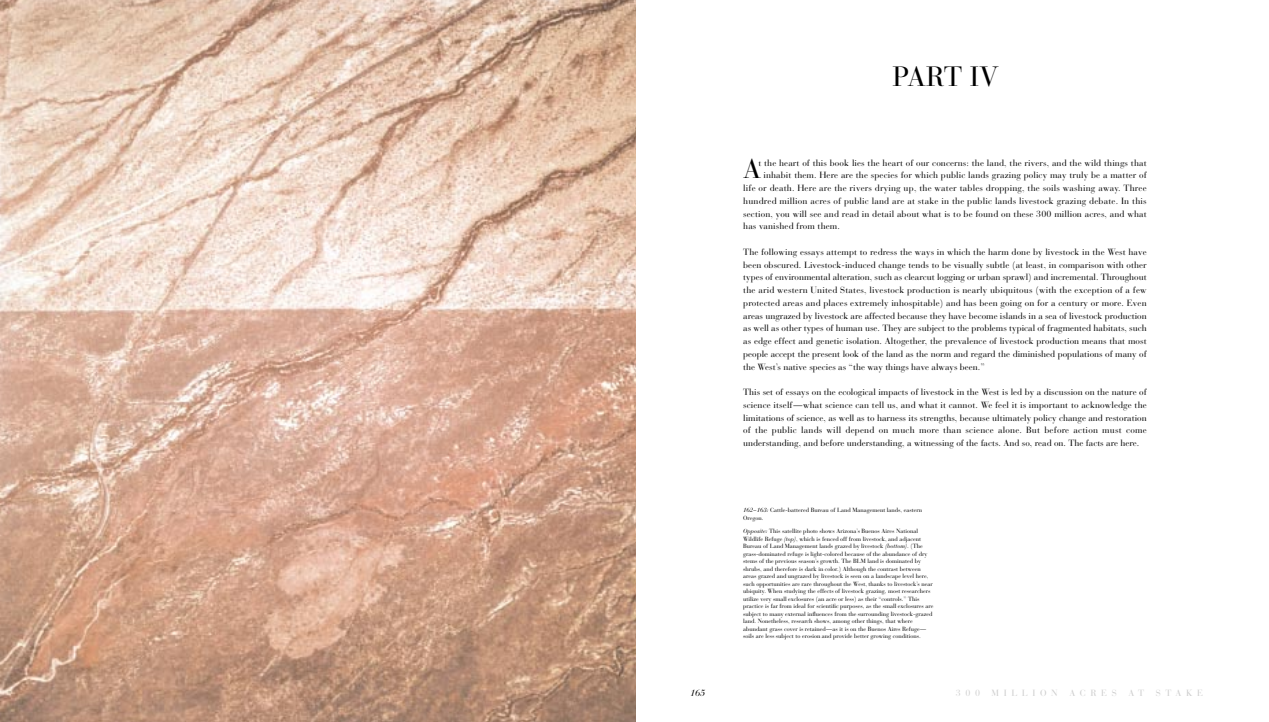
<style>
.page{position:relative;width:1269px;height:722px;background:#fff}
.page>*{position:absolute;margin:0;border:0;box-sizing:border-box;transform-origin:0 0}
.t1{font:27.75px "Bauer Bodoni";letter-spacing:-.01em;color:#000}
.t2{font:27.08px "Bauer Bodoni";color:#000}
.t3{font:9px/12.8px "Bauer Bodoni";letter-spacing:.01em;color:#000;text-align:justify}
.t4{font:9px "Bauer Bodoni";letter-spacing:.51em;color:#cdcdcd}
.t5{font:italic 9px "Bauer Bodoni";color:#000}
.t6{font:6px/7.5px "Bauer Bodoni";color:#000}
.s1{font-style:italic}
</style>
<div class="page">
<img style="left:0;top:0;width:635px;height:722px">
<h1 class="t1" style="left:892px;top:66px;width:108px">PART IV</h1>
<h2 class="t2" style="left:743px;top:158px;width:20px">A</h2>
<p class="t3" style="left:758px;top:157px;width:390px">t the heart of this book lies the heart of our concerns: the land, the rivers, and the wild things that</p>
<p class="t3" style="left:763px;top:170px;width:385px">inhabit them. Here are the species for which public lands grazing policy may truly be a matter of</p>
<p class="t3" style="left:743px;top:182px;width:405px">life or death. Here are the rivers drying up, the water tables dropping, the soils washing away. Three</p>
<p class="t3" style="left:743px;top:195px;width:405px">hundred million acres of public land are at stake in the public lands livestock grazing debate. In this</p>
<p class="t3" style="left:743px;top:208px;width:405px">section, you will see and read in detail about what is to be found on these 300 million acres, and what</p>
<p class="t3" style="left:743px;top:221px;width:98px">has vanished from them.</p>
<p class="t3" style="left:743px;top:246px;width:405px">The following essays attempt to redress the ways in which the harm done by livestock in the West have been obscured. Livestock-induced change tends to be visually subtle (at least, in comparison with other types of environmental alteration, such as clearcut logging or urban sprawl) and incremental. Throughout the arid western United States, livestock production is nearly ubiquitous (with the exception of a few protected areas and places extremely inhospitable) and has been going on for a century or more. Even areas ungrazed by livestock are affected because they have become islands in a sea of livestock production as well as other types of human use. They are subject to the problems typical of fragmented habitats, such as edge effect and genetic isolation. Altogether, the prevalence of livestock production means that most people accept the present look of the land as the norm and regard the diminished populations of many of the West’s native species as “the way things have always been.”</p>
<p class="t3" style="left:743px;top:386px;width:405px">This set of essays on the ecological impacts of livestock in the West is led by a discussion on the nature of science itself—what science can tell us, and what it cannot. We feel it is important to acknowledge the limitations of science, as well as to harness its strengths, because ultimately policy change and restoration of the public lands will depend on much more than science alone. But before action must come understanding, and before understanding, a witnessing of the facts. And so, read on. The facts are here.</p>
<p class="t6" style="left:743px;top:507px;width:180px"><span class="s1">162–163:</span> Cattle-battered Bureau of Land Management lands, eastern<br>Oregon.</p>
<p class="t6" style="left:743px;top:528px;width:192px"><span class="s1">Opposite:</span> This satellite photo shows Arizona’s Buenos Aires National Wildlife Refuge <span class="s1">(top)</span>, which is fenced off from livestock, and adjacent Bureau of Land Management lands grazed by livestock <span class="s1">(bottom)</span>. (The grass-dominated refuge is light-colored because of the abundance of dry stems of the previous season’s growth. The BLM land is dominated by shrubs, and therefore is dark in color.) Although the contrast between areas grazed and ungrazed by livestock is seen on a landscape level here, such opportunities are rare throughout the West, thanks to livestock’s near ubiquity. When studying the effects of livestock grazing, most researchers utilize very small exclosures (an acre or less) as their “controls.” This practice is far from ideal for scientific purposes, as the small exclosures are subject to many external influences from the surrounding livestock-grazed land. Nonetheless, research shows, among other things, that where abundant grass cover is retained—as it is on the Buenos Aires Refuge— soils are less subject to erosion and provide better growing conditions.</p>
<p class="t5" style="left:690px;top:689px;width:17px">165</p>
<p class="t4" style="left:956px;top:689px;width:26px">300</p>
<p class="t4" style="left:992px;top:689px;width:68px">MILLION</p>
<p class="t4" style="left:1069px;top:689px;width:49px">ACRES</p>
<p class="t4" style="left:1128px;top:689px;width:17px">A T</p>
<p class="t4" style="left:1156px;top:689px;width:49px">STAKE</p>
</div>
